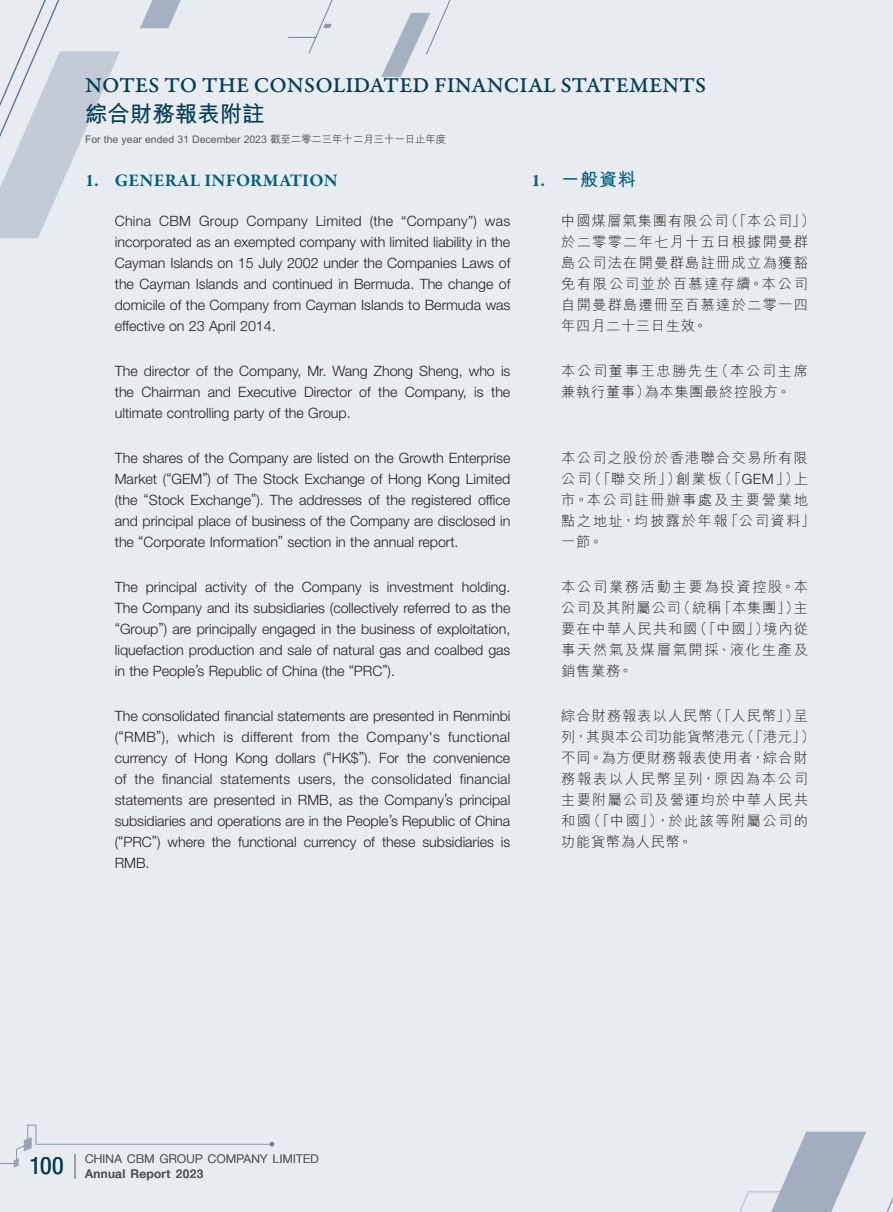
<style>
.page{position:relative;width:893px;height:1212px;background:#e8ebf0}
.page>*{position:absolute;margin:0;border:0;box-sizing:border-box;transform-origin:0 0}
.t1{font:condensed 24px "Helvetica Neue LT Std";color:#013e55}
.t2{font:22.5px "Garamond Premr Pro Med Capt";color:#013e55}
.t3{font:700 22.5px "M Hei HK";color:#013e55}
.t4{font:700 18px "Garamond Premr Pro";letter-spacing:.015em;color:#02607f}
.t5{font:700 18px "M Hei HK";color:#02607f}
.t6{font:300 14.25px/21px "Helvetica Neue LT Std";color:#231f20;text-align:justify}
.t7{font:300 14.25px/21px "M Hei HK";letter-spacing:.085em;color:#231f20}
.t8{font:300 14.25px/21px "M Hei HK";letter-spacing:.115em;color:#231f20}
.t9{font:300 12px "Helvetica Neue LT Std";letter-spacing:.025em;color:#57585a}
.t10{font:500 12px "Helvetica Neue LT Std";letter-spacing:.03em;color:#57585a}
.t11{font:500 10.5px "M Hei HK";color:#57585a}
.s1{font-family:"Garamond Premr Pro"}
.s2{font-family:"Helvetica Neue LT Std"}
</style>
<div class="page">
<svg style="left:75px;top:1154px;width:1px;height:25px"></svg>
<h2 class="t2" style="left:85px;top:72px;width:622px">NOTES TO THE CONSOLIDATED FINANCIAL STATEMENTS</h2>
<h2 class="t3" style="left:85px;top:97px;width:181px">綜合財務報表附註</h2>
<p class="t11" style="left:85px;top:131px;width:363px">For the year ended 31 December 2023 截至二零二三年十二月三十一日止年度</p>
<p class="t5" style="left:531px;top:166px;width:106px"><span class="s1">1.</span> 一般資料</p>
<p class="t7" style="left:561px;top:210px;width:255px">中國煤層氣集團有限公司（「本公司」）於二零零二年七月十五日根據開曼群島公司法在開曼群島註冊成立為獲豁免有限公司並於百慕達存續。本公司自開曼群島遷冊至百慕達於二零一四年四月二十三日生效。</p>
<p class="t8" style="left:561px;top:360px;width:248px">本公司董事王忠勝先生（本公司主席兼執行董事）為本集團最終控股方。</p>
<p class="t4" style="left:85px;top:169px;width:254px">1. GENERAL INFORMATION</p>
<p class="t6" style="left:115px;top:210px;width:397px">China CBM Group Company Limited (the “Company”) was incorporated as an exempted company with limited liability in the Cayman Islands on 15 July 2002 under the Companies Laws of the Cayman Islands and continued in Bermuda. The change of domicile of the Company from Cayman Islands to Bermuda was effective on 23 April 2014.</p>
<p class="t6" style="left:115px;top:360px;width:397px">The director of the Company, Mr. Wang Zhong Sheng, who is the Chairman and Executive Director of the Company, is the ultimate controlling party of the Group.</p>
<p class="t6" style="left:115px;top:447px;width:397px">The shares of the Company are listed on the Growth Enterprise Market (“GEM”) of The Stock Exchange of Hong Kong Limited (the “Stock Exchange”). The addresses of the registered office and principal place of business of the Company are disclosed in the “Corporate Information” section in the annual report.</p>
<p class="t6" style="left:115px;top:576px;width:397px">The principal activity of the Company is investment holding.<br>The Company and its subsidiaries (collectively referred to as the “Group”) are principally engaged in the business of exploitation, liquefaction production and sale of natural gas and coalbed gas in the People’s Republic of China (the “PRC”).</p>
<p class="t6" style="left:115px;top:705px;width:397px">The consolidated financial statements are presented in Renminbi (“RMB”), which is different from the Company's functional currency of Hong Kong dollars (“HK$”). For the convenience of the financial statements users, the consolidated financial statements are presented in RMB, as the Company’s principal subsidiaries and operations are in the People’s Republic of China (“PRC”) where the functional currency of these subsidiaries is RMB.</p>
<p class="t8" style="left:561px;top:447px;width:255px">本公司之股份於香港聯合交易所有限公司（「聯交所」）創業板（「<span class="s2">GEM</span>」）上市。本公司註冊辦事處及主要營業地點之地址，均披露於年報「公司資料」一節。</p>
<p class="t7" style="left:561px;top:576px;width:248px;text-align:justify">本公司業務活動主要為投資控股。本公司及其附屬公司（統稱「本集團」）主要在中華人民共和國（「中國」）境內從事天然氣及煤層氣開採、液化生產及銷售業務。</p>
<p class="t7" style="left:561px;top:705px;width:255px">綜合財務報表以人民幣（「人民幣」）呈列，其與本公司功能貨幣港元（「港元」）不同。為方便財務報表使用者，綜合財務報表以人民幣呈列，原因為本公司主要附屬公司及營運均於中華人民共和國（「中國」），於此該等附屬公司的功能貨幣為人民幣。</p>
<h1 class="t1" style="left:30px;top:1152px;width:36px">100</h1>
<p class="t9" style="left:85px;top:1151px;width:235px">CHINA CBM GROUP COMPANY LIMITED</p>
<p class="t10" style="left:85px;top:1167px;width:120px">Annual Report 2023</p>
</div>
